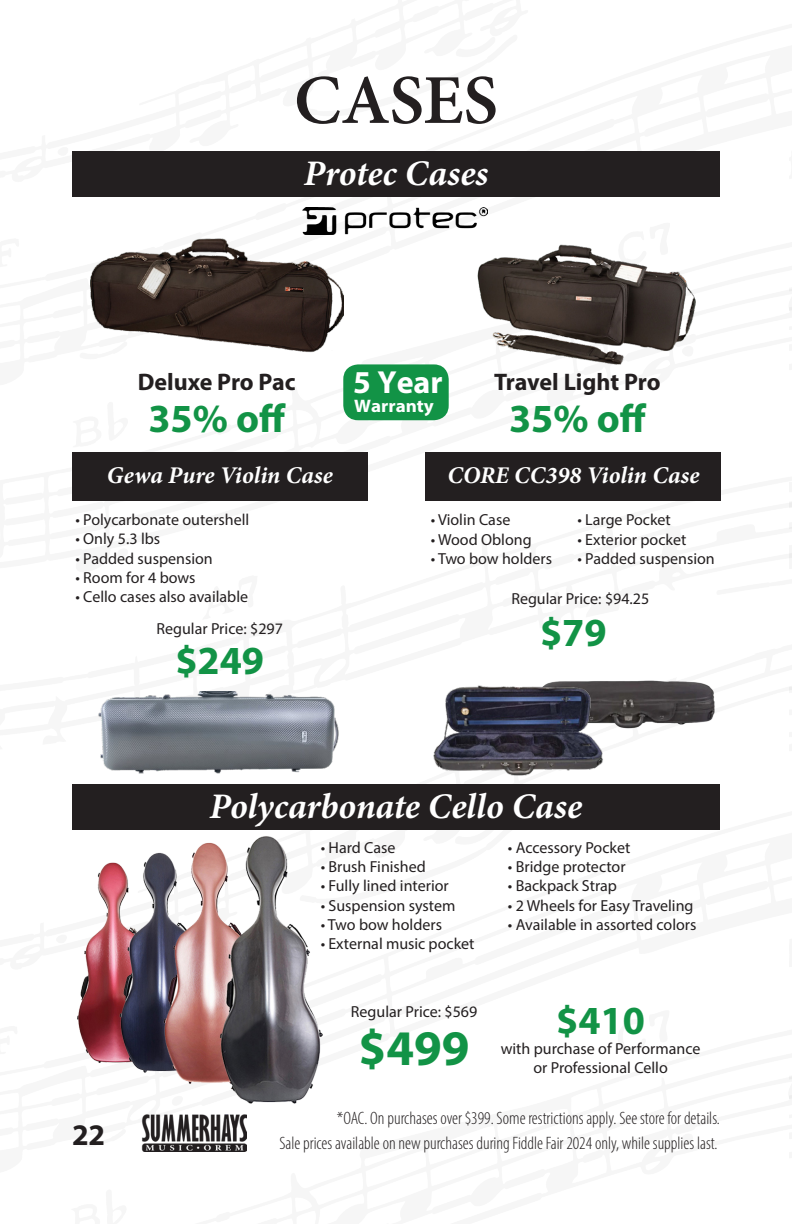
<style>
.page{position:relative;width:792px;height:1224px;background:#fff}
.page>*{position:absolute;margin:0;border:0;box-sizing:border-box;transform-origin:0 0}
.t1{font:600 70px "Minion Pro";letter-spacing:-.005em;color:#231f20}
.t2{font:700 50px "Myriad Pro";color:#129346}
.t3{font:700 40px "Myriad Pro";color:#129346}
.t4{font:italic 700 36px "Minion Pro";color:#fff}
.t5{font:700 32px "Myriad Pro";color:#fff}
.t6{font:700 30px "Myriad Pro";color:#231f20}
.t7{font:italic 700 24px "Minion Pro";color:#fff}
.t8{font:700 24px "Myriad Pro";letter-spacing:-.005em;color:#231f20}
.t9{font:700 18.2px "Myriad Pro";color:#fff;scale:1.05 1}
.t10{font:300 condensed 18px "Myriad Pro";color:#231f20}
.t11{font:16px/19.2px "Myriad Pro";color:#231f20;text-align:center}
</style>
<div class="page">
<img style="left:141px;top:1114px;width:106px;height:38px">
<div style="left:72px;top:151px;width:648px;height:46px;background:#231f20"></div>
<div style="left:72px;top:453px;width:295px;height:48px;background:#231f20"></div>
<div style="left:72px;top:784px;width:648px;height:46px;background:#231f20"></div>
<img style="left:77px;top:836px;width:246px;height:268px">
<img style="left:98px;top:691px;width:241px;height:83px">
<img style="left:606px;top:680px;width:109px;height:49px">
<img style="left:433px;top:681px;width:173px;height:95px">
<img style="left:302px;top:208px;width:186px;height:27px">
<img style="left:90px;top:220px;width:253px;height:133px">
<img style="left:478px;top:228px;width:217px;height:137px">
<div style="left:343px;top:364px;width:106px;height:56px;background:#129346;border-radius:15px"></div>
<div style="left:426px;top:453px;width:295px;height:48px;background:#231f20"></div>
<p class="t1" style="left:294px;top:52px;width:205px">CASES</p>
<p class="t4" style="left:304px;top:148px;width:186px">Protec Cases</p>
<p class="t8" style="left:138px;top:366px;width:159px">Deluxe Pro Pac</p>
<p class="t3" style="left:148px;top:392px;width:139px">35% off</p>
<p class="t7" style="left:107px;top:458px;width:228px">Gewa Pure Violin Case</p>
<p class="t11" style="left:75px;top:510px;width:175px">• Polycarbonate outershell</p>
<p class="t11" style="left:75px;top:529px;width:86px">• Only 5.3 lbs</p>
<p class="t11" style="left:75px;top:548px;width:139px">• Padded suspension</p>
<p class="t11" style="left:75px;top:568px;width:122px">• Room for 4 bows</p>
<p class="t11" style="left:75px;top:587px;width:174px">• Cello cases also available</p>
<p class="t11" style="left:157px;top:619px;width:128px">Regular Price: $297</p>
<p class="t3" style="left:175px;top:635px;width:90px">$249</p>
<h3 class="t5" style="left:353px;top:361px;width:91px">5 Year</h3>
<p class="t9" style="left:354px;top:394px;width:77px">Warranty</p>
<p class="t8" style="left:494px;top:366px;width:168px">Travel Light Pro</p>
<p class="t3" style="left:509px;top:392px;width:139px">35% off</p>
<p class="t7" style="left:447px;top:458px;width:254px">CORE CC398 Violin Case</p>
<p class="t11" style="left:431px;top:510px;width:81px">• Violin Case</p>
<p class="t11" style="left:431px;top:529px;width:102px">• Wood Oblong</p>
<p class="t11" style="left:431px;top:549px;width:123px">• Two bow holders</p>
<p class="t11" style="left:577px;top:510px;width:95px">• Large Pocket</p>
<p class="t11" style="left:577px;top:529px;width:110px">• Exterior pocket</p>
<p class="t11" style="left:577px;top:549px;width:139px">• Padded suspension</p>
<p class="t11" style="left:511px;top:589px;width:139px">Regular Price: $94.25</p>
<p class="t3" style="left:540px;top:607px;width:68px">$79</p>
<p class="t4" style="left:210px;top:781px;width:374px">Polycarbonate Cello Case</p>
<p class="t11" style="left:321px;top:838px;width:76px">• Hard Case</p>
<p class="t11" style="left:321px;top:857px;width:107px">• Brush Finished</p>
<p class="t11" style="left:321px;top:876px;width:130px">• Fully lined interior</p>
<p class="t11" style="left:321px;top:895px;width:136px">• Suspension system</p>
<p class="t11" style="left:321px;top:914px;width:123px">• Two bow holders</p>
<p class="t11" style="left:321px;top:934px;width:155px">• External music pocket</p>
<p class="t11" style="left:508px;top:838px;width:124px">• Accessory Pocket</p>
<p class="t11" style="left:508px;top:857px;width:119px">• Bridge protector</p>
<p class="t11" style="left:508px;top:876px;width:111px">• Backpack Strap</p>
<p class="t11" style="left:508px;top:895px;width:187px">• 2 Wheels for Easy Traveling</p>
<p class="t11" style="left:508px;top:914px;width:190px">• Available in assorted colors</p>
<p class="t11" style="left:351px;top:1002px;width:128px">Regular Price: $569</p>
<p class="t3" style="left:556px;top:995px;width:90px">$410</p>
<p class="t11" style="left:501px;top:1039px;width:201px">with purchase of Performance or Professional Cello</p>
<p class="t2" style="left:359px;top:1015px;width:112px">$499</p>
<p class="t10" style="left:337px;top:1108px;width:385px">*OAC. On purchases over $399. Some restrictions apply. See store for details.</p>
<h3 class="t6" style="left:72px;top:1115px;width:35px">22</h3>
<p class="t10" style="left:279px;top:1132px;width:440px">Sale prices available on new purchases during Fiddle Fair 2024 only, while supplies last.</p>
</div>
